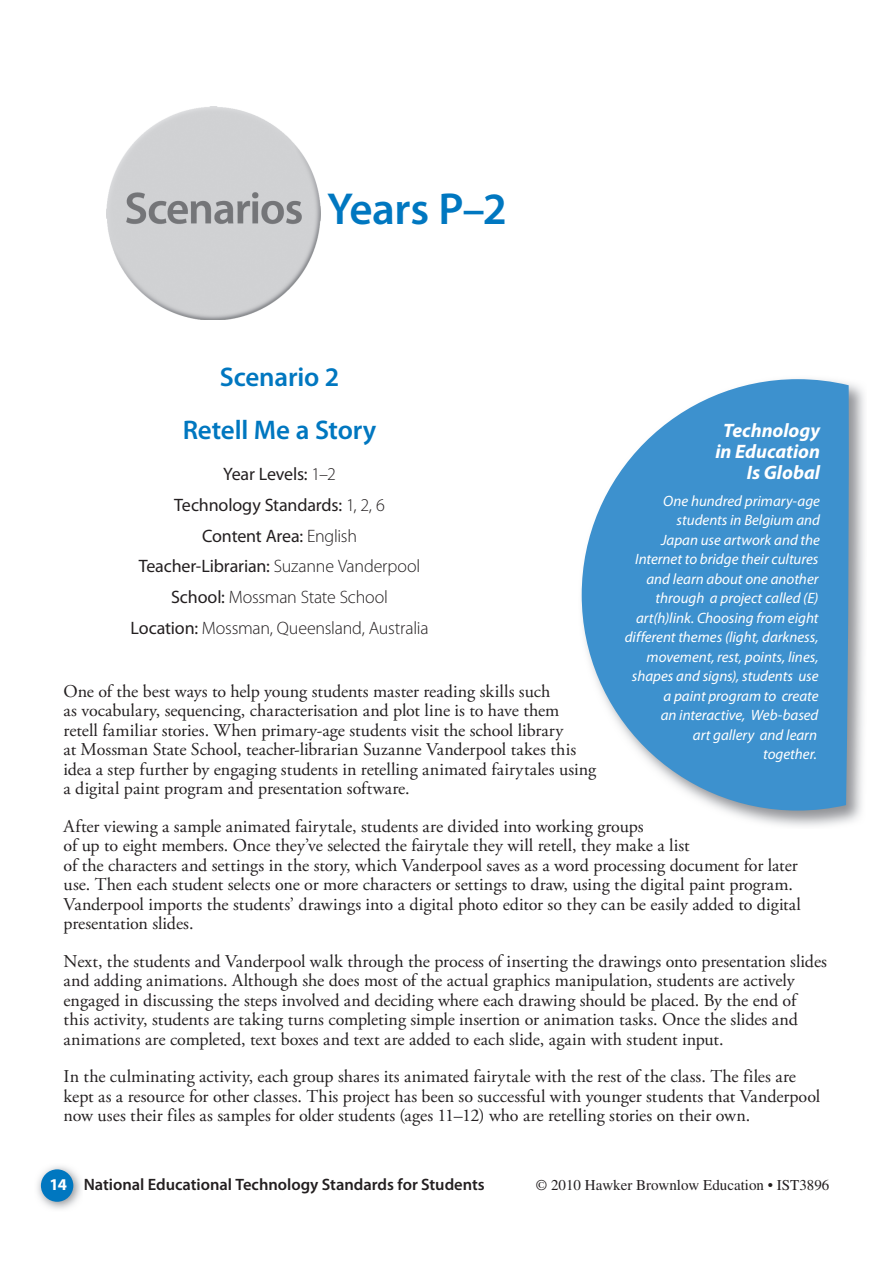
<style>
.page{position:relative;width:893px;height:1263px;background:#fff}
.page>*{position:absolute;margin:0;border:0;box-sizing:border-box;transform-origin:0 0}
.t1{font:600 45px "Myriad Pro";letter-spacing:-.01em;color:#0077c0}
.t2{font:600 27px/53.2px "Myriad Pro";letter-spacing:-.005em;color:#0077c0;text-align:center}
.t3{font:italic 700 19.5px/21px "Myriad Pro";color:#fff;text-align:right}
.t4{font:18px/19.5px "Adobe Garamond Pro";color:#231f20}
.t5{font:300 18px/30.9px "Myriad Pro";letter-spacing:-.015em;color:#231f20;text-align:center}
.t6{font:600 16.5px "Myriad Pro";color:#231f20}
.t7{font:italic 15px/19.5px "Myriad Pro";color:#fff;text-align:right}
.t8{font:15px "Times";color:#231f20}
.s1{font-weight:400}
.s2{font-weight:700;color:#fff}
</style>
<div class="page">
<img style="left:37px;top:1166px;width:44px;height:43px">
<div style="left:41px;top:1169px;width:32px;height:33px;background:#0077c0;border-radius:50%"></div>
<img style="left:725px;top:383px;width:139px;height:443px">
<svg style="left:581px;top:379px;width:267px;height:432px;fill:#3d91ce"></svg>
<img style="left:107px;top:106px;width:213px;height:214px">
<p class="t1" style="left:327px;top:192px;width:181px">Years P–2</p>
<p class="t2" style="left:183px;top:352px;width:195px">Scenario 2<br>Retell Me a Story</p>
<p class="t5" style="left:130px;top:460px;width:299px"><span class="s1">Year Levels:</span> 1–2<br><span class="s1">Technology Standards:</span> 1, 2, 6<br><span class="s1">Content Area:</span> English<br><span class="s1">Teacher-Librarian:</span> Suzanne Vanderpool<br><span class="s1">School:</span> Mossman State School<br><span class="s1">Location:</span> Mossman, Queensland, Australia</p>
<p class="t3" style="left:715px;top:422px;width:106px">Technology in Education<br>Is Global</p>
<p class="t7" style="left:624px;top:492px;width:197px">One hundred primary-age students in Belgium and<br>Japan use artwork and the<br>Internet to bridge their cultures and learn about one another through a project called (E) art(h)link. Choosing from eight different themes (light, darkness, movement, rest, points, lines, shapes and signs), students use a paint program to create<br>an interactive, Web-based<br>art gallery and learn<br>together.</p>
<p class="t4" style="left:64px;top:683px;width:534px">One of the best ways to help young students master reading skills such<br>as vocabulary, sequencing, characterisation and plot line is to have them retell familiar stories. When primary-age students visit the school library<br>at Mossman State School, teacher-librarian Suzanne Vanderpool takes this idea a step further by engaging students in retelling animated fairytales using a digital paint program and presentation software.</p>
<p class="t4" style="left:64px;top:818px;width:739px">After viewing a sample animated fairytale, students are divided into working groups<br>of up to eight members. Once they’ve selected the fairytale they will retell, they make a list<br>of the characters and settings in the story, which Vanderpool saves as a word processing document for later use. Then each student selects one or more characters or settings to draw, using the digital paint program.<br>Vanderpool imports the students’ drawings into a digital photo editor so they can be easily added to digital presentation slides.</p>
<p class="t4" style="left:64px;top:953px;width:765px">Next, the students and Vanderpool walk through the process of inserting the drawings onto presentation slides and adding animations. Although she does most of the actual graphics manipulation, students are actively engaged in discussing the steps involved and deciding where each drawing should be placed. By the end of<br>this activity, students are taking turns completing simple insertion or animation tasks. Once the slides and animations are completed, text boxes and text are added to each slide, again with student input.</p>
<p class="t4" style="left:64px;top:1069px;width:758px">In the culminating activity, each group shares its animated fairytale with the rest of the class. The files are kept as a resource for other classes. This project has been so successful with younger students that Vanderpool now uses their files as samples for older students (ages 11–12) who are retelling stories on their own.</p>
<p class="t6" style="left:50px;top:1178px;width:437px"><span class="s2">14</span> National Educational Technology Standards for Students</p>
<p class="t8" style="left:536px;top:1179px;width:295px">© 2010 Hawker Brownlow Education • IST3896</p>
</div>
